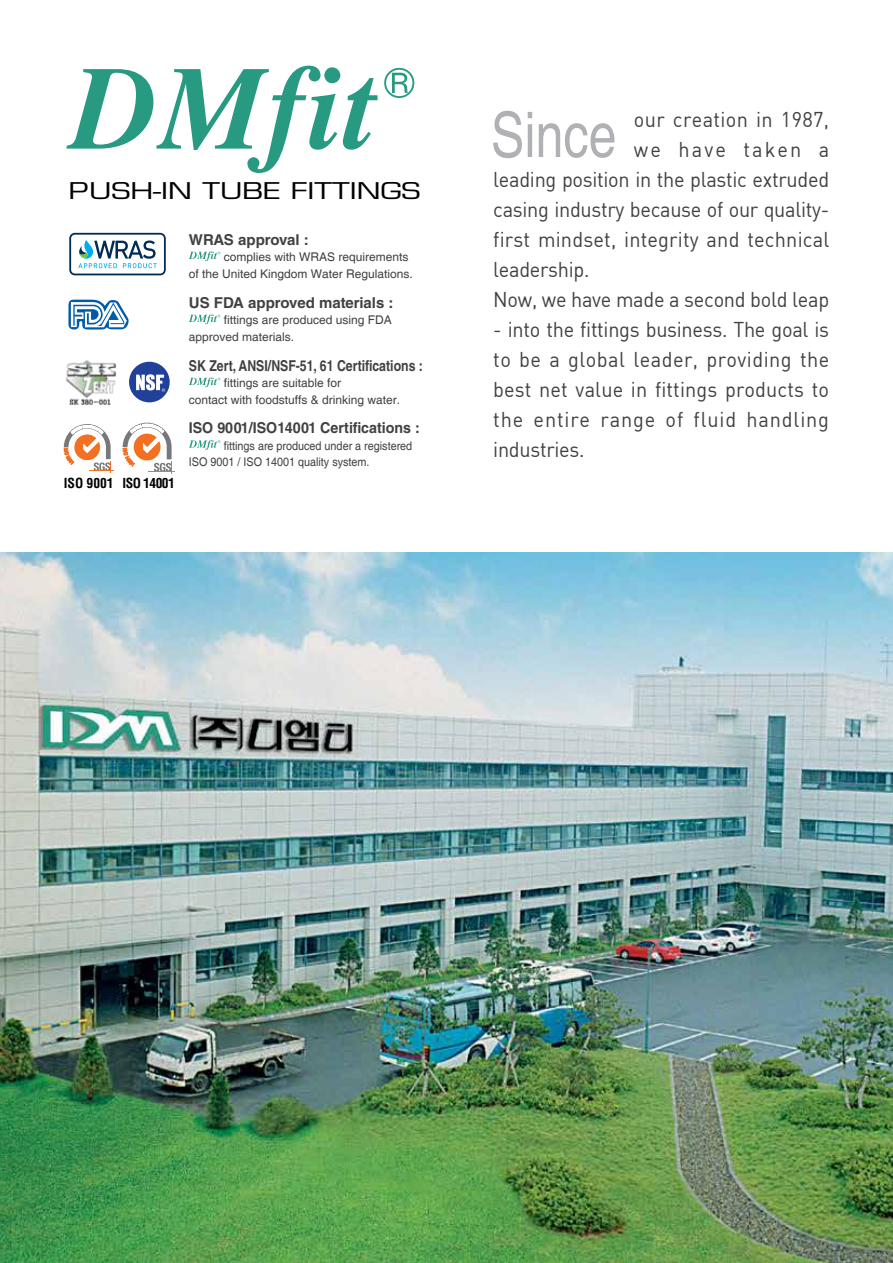
<style>
.page{position:relative;width:893px;height:1263px;background:#fff}
.page>*{position:absolute;margin:0;border:0;box-sizing:border-box;transform-origin:0 0}
.t1{font:62.85px "Helvetica";color:#afb1b4;scale:.8 1}
.t2{font:22.5px "Eurostile LT Std";color:#000;scale:1.35 1}
.t3{font:21px/30px "Dinreg";letter-spacing:-.015em;color:#414042;text-align:justify;scale:.95 1}
.t4{font:21px "Dinreg";letter-spacing:.01em;color:#414042;scale:.95 1}
.t5{font:21px "Dinreg";letter-spacing:.015em;color:#414042;scale:.95 1}
.t6{font:21px "Dinreg";letter-spacing:.105em;color:#414042;scale:.95 1}
.t7{font:700 15px "Helvetica LT Std";color:#414042}
.t8{font:700 15px "Helvetica LT Std";color:#414042;scale:.82 1}
.t9{font:700 15px "Helvetica LT Std";color:#414042;scale:.95 1}
.t10{font:700 condensed 13.5px "Helvetica LT Std";letter-spacing:-.04em;color:#000}
.t11{font:12px/16.5px "Helvetica";color:#414042}
.t12{font:12px/16.5px "Helvetica";color:#414042;scale:.9 1}
</style>
<div class="page">
<svg style="left:67px;top:66px;width:311px;height:107px"></svg>
<svg style="left:384px;top:68px;width:30px;height:30px"></svg>
<img style="left:0;top:553px;width:893px;height:710px">
<svg style="left:189px;top:314px;width:31px;height:10px"></svg>
<svg style="left:189px;top:377px;width:31px;height:10px"></svg>
<svg style="left:189px;top:440px;width:31px;height:10px"></svg>
<svg style="left:68px;top:299px;width:61px;height:31px"></svg>
<svg style="left:189px;top:251px;width:31px;height:10px"></svg>
<img style="left:66px;top:360px;width:51px;height:38px">
<svg style="left:129px;top:361px;width:41px;height:42px"></svg>
<svg style="left:64px;top:424px;width:50px;height:49px"></svg>
<svg style="left:123px;top:423px;width:52px;height:50px"></svg>
<svg style="left:69px;top:233px;width:97px;height:42px"></svg>
<p class="t2" style="left:69px;top:177px;width:262px">PUSH-IN TUBE FITTINGS</p>
<p class="t7" style="left:189px;top:230px;width:122px">WRAS approval :</p>
<p class="t11" style="left:189px;top:249px;width:226px;text-indent:35px">complies with WRAS requirements of the United Kingdom Water Regulations.</p>
<p class="t10" style="left:64px;top:474px;width:113px">ISO 9001 ISO 14001</p>
<p class="t7" style="left:189px;top:293px;width:206px">US FDA approved materials :</p>
<p class="t11" style="left:189px;top:312px;width:205px;text-indent:35px">fittings are produced using FDA approved materials.</p>
<p class="t8" style="left:189px;top:356px;width:287px">SK Zert, ANSI/NSF-51, 61 Certifications :</p>
<p class="t11" style="left:189px;top:375px;width:213px;text-indent:35px">fittings are suitable for<br>contact with foodstuffs &amp; drinking water.</p>
<p class="t9" style="left:189px;top:419px;width:245px">ISO 9001/ISO14001 Certifications :</p>
<p class="t12" style="left:189px;top:438px;width:250px;text-indent:35px">fittings are produced under a registered<br>ISO 9001 / ISO 14001 quality system.</p>
<h1 class="t1" style="left:491px;top:99px;width:159px">Since</h1>
<p class="t5" style="left:634px;top:106px;width:207px">our creation in 1987,</p>
<p class="t6" style="left:634px;top:136px;width:207px">we have taken a</p>
<p class="t3" style="left:493px;top:164px;width:355px">leading position in the plastic extruded</p>
<p class="t3" style="left:493px;top:194px;width:355px">casing industry because of our quality-</p>
<p class="t4" style="left:493px;top:226px;width:355px">first mindset, integrity and technical</p>
<p class="t3" style="left:493px;top:254px;width:103px">leadership.</p>
<p class="t3" style="left:493px;top:284px;width:355px">Now, we have made a second bold leap</p>
<p class="t3" style="left:493px;top:314px;width:355px">- into the fittings business. The goal is to be a global leader, providing the best net value in fittings products to the entire range of fluid handling industries.</p>
</div>
